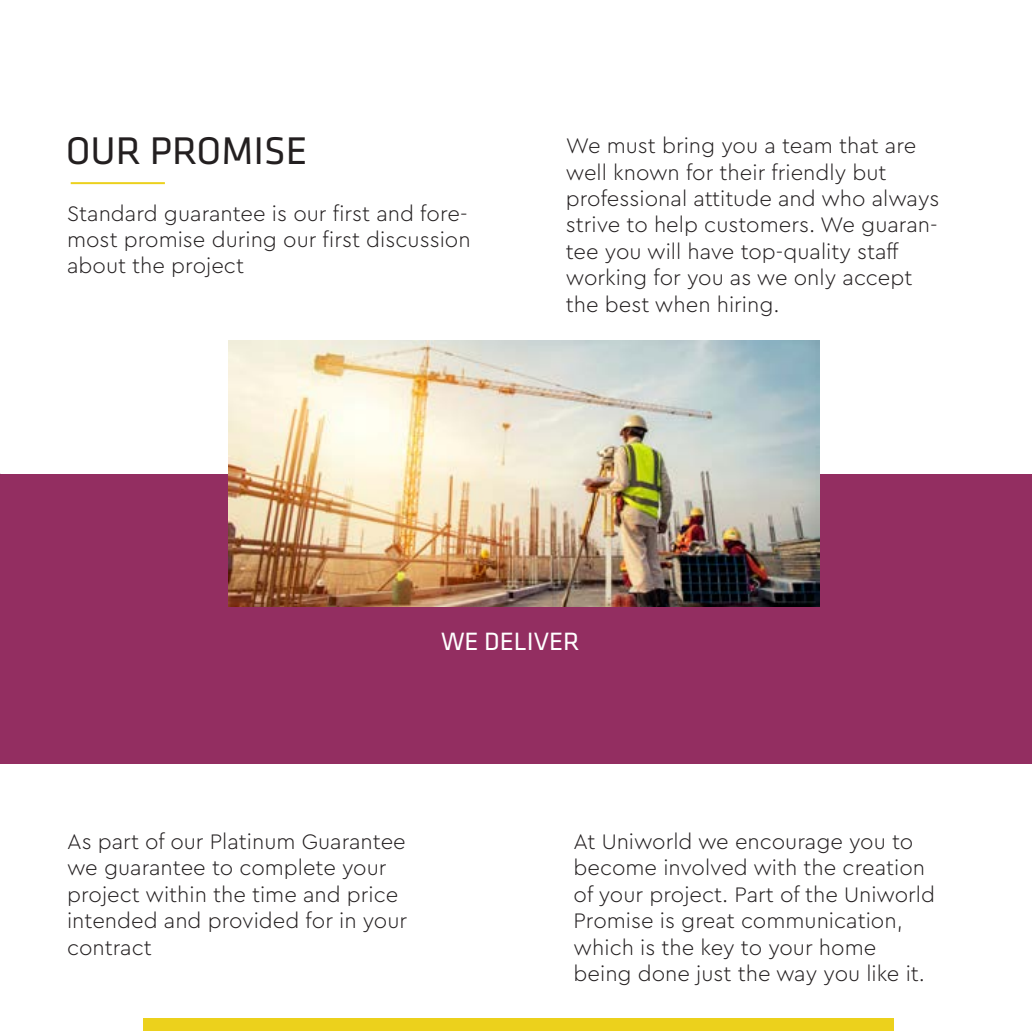
<style>
.page{position:relative;width:1032px;height:1032px;background:#fff}
.page>*{position:absolute;margin:0;border:0;box-sizing:border-box;transform-origin:0 0}
.t1{font:40px "Klavika";color:#231f20}
.t2{font:26px "Klavika";color:#fff}
.t3{font:300 22px/26.4px "Cera Pro";color:#231f20}
</style>
<div class="page">
<div style="left:144px;top:1018px;width:750px;height:13px;background:#ecd11c"></div>
<hr style="left:71px;top:182px;width:94px;height:2px;background:#ecd11c">
<div style="left:0;top:474px;width:1032px;height:290px;background:#932e61"></div>
<img style="left:228px;top:341px;width:591px;height:266px">
<h1 class="t1" style="left:66px;top:129px;width:243px">OUR PROMISE</h1>
<p class="t3" style="left:67px;top:199px;width:405px">Standard guarantee is our first and fore&shy;most promise during our first discussion about the project</p>
<p class="t3" style="left:566px;top:132px;width:375px">We must bring you a team that are well known for their friendly but professional attitude and who always strive to help customers. We guaran&shy;tee you will have top-quality staff working for you as we only accept the best when hiring.</p>
<p class="t2" style="left:441px;top:627px;width:140px">WE DELIVER</p>
<p class="t3" style="left:67px;top:827px;width:342px">As part of our Platinum Guarantee we guarantee to complete your project within the time and price intended and provided for in your contract</p>
<p class="t3" style="left:574px;top:827px;width:363px">At Uniworld we encourage you to become involved with the creation of your project. Part of the Uniworld<br>Promise is great communication, which is the key to your home being done just the way you like it.</p>
</div>
